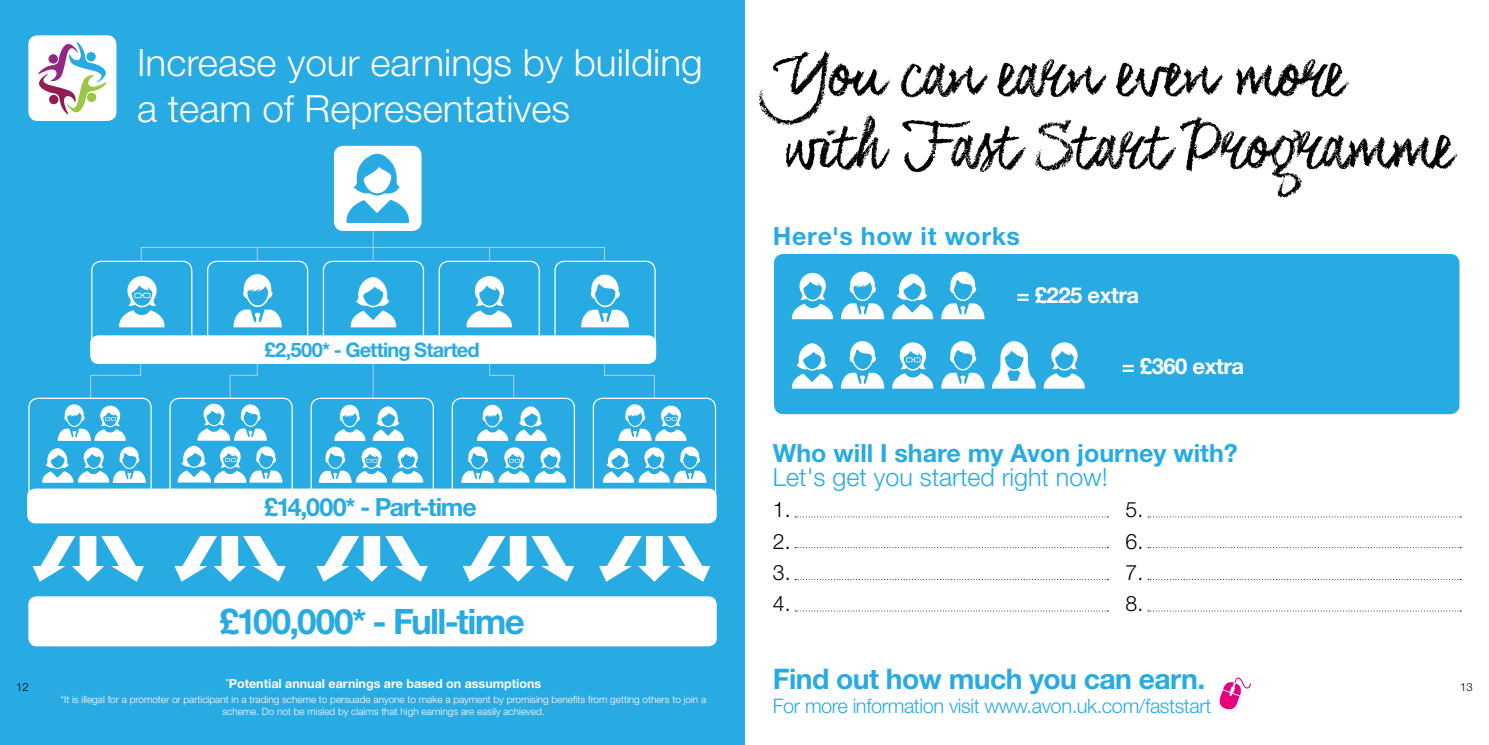
<style>
.page{position:relative;width:1489px;height:745px;background:#fff}
.page>*{position:absolute;margin:0;border:0;box-sizing:border-box;transform-origin:0 0}
.t1{font:60px/72px "Coalhand Luke Avon";letter-spacing:-.06em;color:#000}
.t2{font:300 37.5px/45px "Helvetica Neue LT Std";color:#fff}
.t3{font:700 35px "Helvetica Neue LT Std";letter-spacing:-.045em;color:#28abe2}
.t4{font:700 28.38px "Helvetica Neue LT Std";letter-spacing:-.02em;color:#28abe2}
.t5{font:700 25px "Helvetica Neue LT Std";color:#28abe2}
.t6{font:300 25px "Helvetica Neue LT Std";color:#28abe2}
.t7{font:700 25px "Helvetica Neue LT Std";letter-spacing:-.045em;color:#28abe2}
.t8{font:700 25px "Helvetica Neue LT Std";letter-spacing:.025em;color:#28abe2}
.t9{font:700 22px "Helvetica Neue LT Std";letter-spacing:-.02em;color:#fff}
.t10{font:300 21.25px/31.2px "Helvetica Neue LT Std";color:#000;text-align:justify}
.t11{font:300 20px "Helvetica Neue LT Std";letter-spacing:-.02em;color:#28abe2}
.t12{font:700 20px "Helvetica Neue LT Std";letter-spacing:-.04em;color:#28abe2}
.t13{font:700 12.5px "Helvetica Neue LT Std";color:#fff}
.t14{font:300 11.25px "Helvetica Neue LT Std";color:#000}
.t15{font:300 10px/12px "Helvetica Neue LT Std";color:#fff;text-align:center}
</style>
<div class="page">
<div style="left:0;top:0;width:744px;height:744px;background:#28abe2"></div>
<div style="left:774px;top:254px;width:685px;height:160px;background:#28abe2;border-radius:9px"></div>
<hr style="left:373px;top:227px;width:1px;height:178px;background:#a8d3f1">
<svg style="left:792px;top:273px;width:40px;height:46px"></svg>
<svg style="left:1043px;top:342px;width:41px;height:46px"></svg>
<svg style="left:892px;top:274px;width:41px;height:45px"></svg>
<svg style="left:841px;top:271px;width:43px;height:48px"></svg>
<svg style="left:792px;top:343px;width:40px;height:45px"></svg>
<svg style="left:841px;top:341px;width:43px;height:47px"></svg>
<svg style="left:941px;top:271px;width:43px;height:48px"></svg>
<svg style="left:941px;top:341px;width:43px;height:47px"></svg>
<svg style="left:892px;top:342px;width:41px;height:46px"></svg>
<svg style="left:992px;top:341px;width:43px;height:47px"></svg>
<svg style="left:1219px;top:677px;width:32px;height:33px"></svg>
<svg style="left:795px;top:516px;width:313px;height:1px"></svg>
<svg style="left:1147px;top:516px;width:313px;height:1px"></svg>
<svg style="left:795px;top:547px;width:313px;height:1px"></svg>
<svg style="left:1147px;top:547px;width:313px;height:1px"></svg>
<svg style="left:1147px;top:610px;width:313px;height:1px"></svg>
<svg style="left:795px;top:610px;width:313px;height:1px"></svg>
<div style="left:28px;top:35px;width:88px;height:86px;background:#fff;border-radius:9px"></div>
<svg style="left:38px;top:41px;width:69px;height:74px"></svg>
<div style="left:86px;top:52px;width:10px;height:9px;background:#28abe2;border-radius:50%"></div>
<svg style="left:42px;top:247px;width:664px;height:235px"></svg>
<div style="left:28px;top:489px;width:687px;height:33px;background:#fff;border-radius:7px"></div>
<div style="left:27px;top:488px;width:689px;height:35px;border:2px solid #fff;border-radius:7px"></div>
<div style="left:30px;top:597px;width:685px;height:47px;background:#fff;border-radius:7px"></div>
<div style="left:28px;top:596px;width:688px;height:50px;border:2px solid #fff;border-radius:7px"></div>
<div style="left:334px;top:146px;width:87px;height:85px;background:#fff;border-radius:9px"></div>
<svg style="left:346px;top:154px;width:63px;height:69px"></svg>
<svg style="left:33px;top:536px;width:111px;height:45px"></svg>
<svg style="left:174px;top:536px;width:112px;height:45px"></svg>
<svg style="left:316px;top:536px;width:112px;height:45px"></svg>
<svg style="left:462px;top:536px;width:112px;height:45px"></svg>
<svg style="left:599px;top:536px;width:111px;height:45px"></svg>
<h2 class="t2" style="left:137px;top:40px;width:567px">Increase your earnings by building a team of Representatives</h2>
<h3 class="t12" style="left:264px;top:338px;width:217px">£2,500* - Getting Started</h3>
<h3 class="t7" style="left:264px;top:491px;width:214px">£14,000* - Part-time</h3>
<p class="t14" style="left:16px;top:679px;width:14px">12</p>
<h3 class="t3" style="left:220px;top:599px;width:307px">£100,000* - Full-time</h3>
<p class="t13" style="left:226px;top:675px;width:317px"><sup>*</sup>Potential annual earnings are based on assumptions</p>
<p class="t15" style="left:61px;top:693px;width:647px">*It is illegal for a promoter or participant in a trading scheme to persuade anyone to make a payment by promising benefits from getting others to join a scheme. Do not be misled by claims that high earnings are easily achieved.</p>
<h1 class="t1" style="left:782px;top:38px;width:673px">You can earn even more with Fast Start Programme</h1>
<h3 class="t8" style="left:772px;top:220px;width:248px">Here's how it works</h3>
<h3 class="t9" style="left:1016px;top:281px;width:124px">= £225 extra</h3>
<h3 class="t9" style="left:1121px;top:352px;width:124px">= £360 extra</h3>
<h3 class="t5" style="left:772px;top:437px;width:466px">Who will I share my Avon journey with?</h3>
<h3 class="t6" style="left:772px;top:461px;width:336px">Let's get you started right now!</h3>
<h3 class="t10" style="left:772px;top:493px;width:19px">1.<br>2.<br>3.<br>4.</h3>
<h3 class="t10" style="left:1125px;top:493px;width:19px">5.<br>6.<br>7.<br>8.</h3>
<h3 class="t4" style="left:772px;top:661px;width:434px">Find out how much you can earn.</h3>
<h3 class="t11" style="left:772px;top:693px;width:440px">For more information visit www.avon.uk.com/faststart</h3>
<p class="t14" style="left:1459px;top:679px;width:14px">13</p>
</div>
